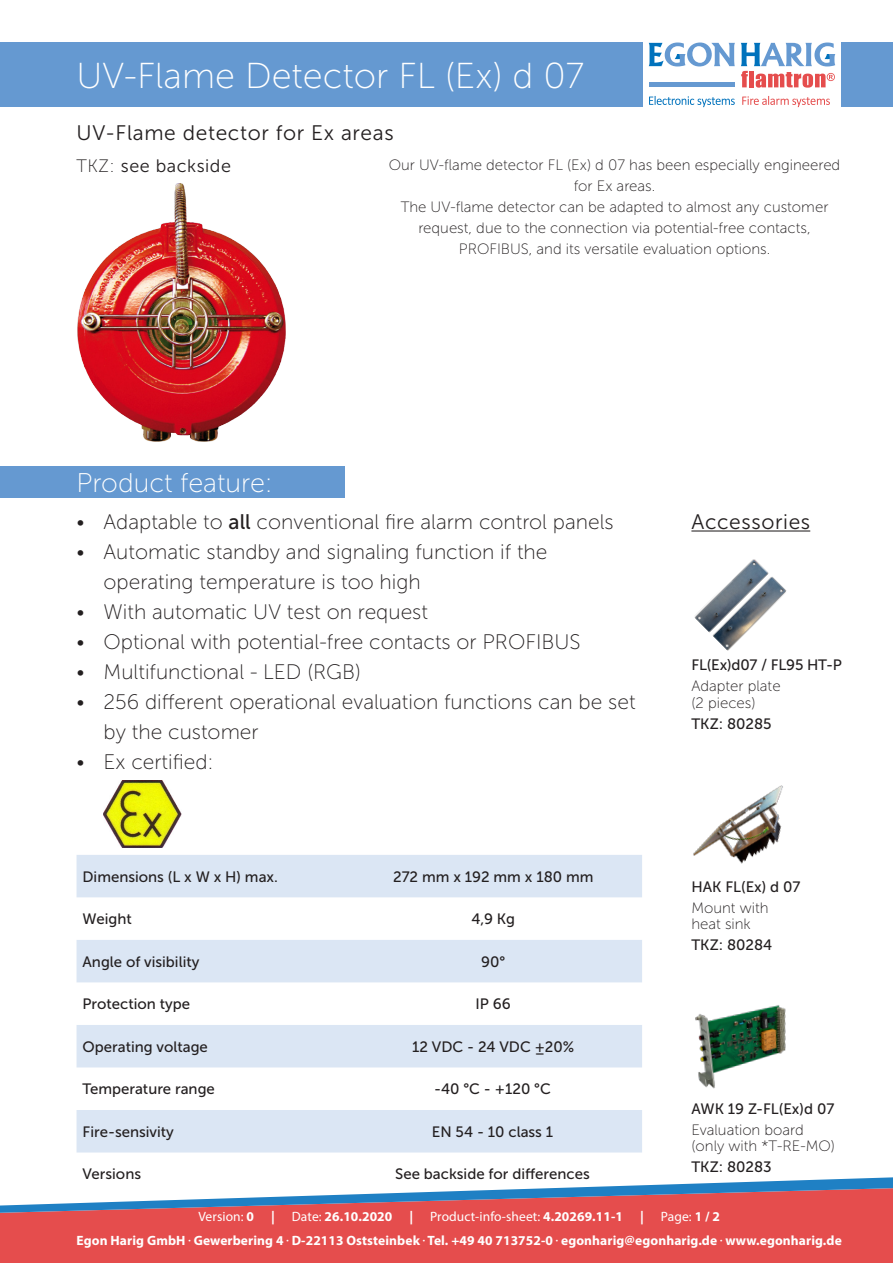
<style>
.page{position:relative;width:893px;height:1263px;background:#fff}
.page>*{position:absolute;margin:0;border:0;box-sizing:border-box;transform-origin:0 0}
.t1{font:36px "Museo Sans 100";color:#fff}
.t2{font:27px "Museo Sans 100";color:#fff}
.t3{font:21px/30px "Museo Sans 100";color:#231f20}
.t4{font:21px "Museo Sans 300";letter-spacing:.03em;color:#231f20}
.t5{font:18px "Museo Sans 300";letter-spacing:.03em;color:#231f20}
.t6{font:15px/21px "Museo Sans 100";color:#231f20;text-align:center}
.t7{font:15px "Museo Sans 500";color:#231f20}
.t8{font:700 13.5px "Myriad Pro";letter-spacing:.005em;color:#fff}
.t9{font:13.5px "Myriad Pro";letter-spacing:.005em;color:#fff}
.s1{font-family:"Museo Sans 100"}
.s2{font-family:"Museo Sans 500"}
.s3{font-weight:700}
.s4{font-weight:400}
</style>
<div class="page">
<svg style="left:77px;top:855px;width:565px;height:297px;fill:#dbe6f4"></svg>
<div style="left:0;top:43px;width:642px;height:64px;background:#6599d1"></div>
<svg style="left:649px;top:43px;width:86px;height:23px"></svg>
<hr style="left:649px;top:83px;width:85px;height:4px;background:#6599d1">
<svg style="left:741px;top:43px;width:94px;height:45px"></svg>
<svg style="left:649px;top:96px;width:86px;height:11px"></svg>
<svg style="left:742px;top:96px;width:88px;height:11px"></svg>
<div style="left:0;top:466px;width:345px;height:32px;background:#6599d1"></div>
<div style="left:842px;top:43px;width:51px;height:64px;background:#6599d1"></div>
<hr style="left:691px;top:530px;width:119px;height:1px;background:#231f20">
<div style="left:0;top:1213px;width:893px;height:47px;background:#e54d4d"></div>
<hr style="left:0;top:1260px;width:893px;height:3px;background:#e54d4d">
<svg style="left:0;top:1177px;width:893px;height:36px"></svg>
<img style="left:77px;top:184px;width:209px;height:258px">
<img style="left:103px;top:780px;width:78px;height:68px">
<img style="left:694px;top:559px;width:93px;height:92px">
<img style="left:693px;top:785px;width:90px;height:79px">
<img style="left:695px;top:1005px;width:91px;height:84px">
<p class="t1" style="left:77px;top:57px;width:509px">UV-Flame Detector FL (Ex) d 07</p>
<p class="t4" style="left:77px;top:122px;width:319px">UV-Flame detector for Ex areas</p>
<p class="t5" style="left:77px;top:156px;width:156px"><span class="s1">TKZ:</span> see backside</p>
<p class="t2" style="left:77px;top:468px;width:198px">Product feature:</p>
<p class="t6" style="left:389px;top:154px;width:453px">Our UV-flame detector FL (Ex) d 07 has been especially engineered for Ex areas.</p>
<p class="t6" style="left:401px;top:196px;width:429px">The UV-flame detector can be adapted to almost any customer request, due to the connection via potential-free contacts,</p>
<p class="t6" style="left:459px;top:238px;width:313px">PROFIBUS, and its versatile evaluation options.</p>
<p class="t3" style="left:77px;top:507px;width:539px">• Adaptable to <span class="s2">all</span> conventional fire alarm control panels</p>
<p class="t3" style="left:104px;top:537px;width:445px;text-indent:-27px">• Automatic standby and signaling function if the operating temperature is too high</p>
<p class="t3" style="left:77px;top:597px;width:353px">• With automatic UV test on request</p>
<p class="t3" style="left:77px;top:627px;width:506px">• Optional with potential-free contacts or PROFIBUS</p>
<p class="t3" style="left:77px;top:657px;width:286px">• Multifunctional - LED (RGB)</p>
<p class="t3" style="left:104px;top:687px;width:534px;text-indent:-27px">• 256 different operational evaluation functions can be set by the customer</p>
<p class="t3" style="left:77px;top:747px;width:139px">• Ex certified:</p>
<p class="t7" style="left:83px;top:868px;width:197px">Dimensions (L x W x H) max.</p>
<p class="t7" style="left:393px;top:868px;width:202px">272 mm x 192 mm x 180 mm</p>
<p class="t7" style="left:83px;top:911px;width:51px">Weight</p>
<p class="t7" style="left:472px;top:911px;width:45px">4,9 Kg</p>
<p class="t7" style="left:83px;top:953px;width:118px">Angle of visibility</p>
<p class="t7" style="left:481px;top:953px;width:26px">90°</p>
<p class="t7" style="left:83px;top:996px;width:109px">Protection type</p>
<p class="t7" style="left:476px;top:996px;width:37px">IP 66</p>
<p class="t7" style="left:83px;top:1038px;width:127px">Operating voltage</p>
<p class="t7" style="left:412px;top:1038px;width:164px">12 VDC - 24 VDC ±20%</p>
<p class="t7" style="left:83px;top:1081px;width:134px">Temperature range</p>
<p class="t7" style="left:434px;top:1081px;width:118px">-40 °C - +120 °C</p>
<p class="t7" style="left:83px;top:1123px;width:93px">Fire-sensivity</p>
<p class="t7" style="left:432px;top:1123px;width:123px">EN 54 - 10 class 1</p>
<p class="t7" style="left:83px;top:1166px;width:60px">Versions</p>
<p class="t7" style="left:395px;top:1166px;width:196px">See backside for differences</p>
<p class="t4" style="left:691px;top:510px;width:120px">Accessories</p>
<p class="t7" style="left:691px;top:657px;width:152px">FL(Ex)d07 / FL95 HT-P</p>
<p class="t6" style="left:691px;top:676px;width:91px">Adapter plate</p>
<p class="t6" style="left:691px;top:692px;width:66px">(2 pieces)</p>
<p class="t7" style="left:691px;top:716px;width:82px">TKZ: 80285</p>
<p class="t7" style="left:691px;top:878px;width:111px">HAK FL(Ex) d 07</p>
<p class="t6" style="left:691px;top:897px;width:79px">Mount with</p>
<p class="t6" style="left:691px;top:914px;width:61px">heat sink</p>
<p class="t7" style="left:691px;top:937px;width:82px">TKZ: 80284</p>
<p class="t7" style="left:691px;top:1100px;width:144px">AWK 19 Z-FL(Ex)d 07</p>
<p class="t6" style="left:691px;top:1119px;width:114px">Evaluation board</p>
<p class="t6" style="left:691px;top:1136px;width:145px">(only with *T-RE-MO)</p>
<p class="t7" style="left:691px;top:1159px;width:82px">TKZ: 80283</p>
<p class="t9" style="left:198px;top:1208px;width:57px">Version: <span class="s3">0</span></p>
<p class="t8" style="left:271px;top:1208px;width:5px">|</p>
<p class="t8" style="left:292px;top:1208px;width:102px"><span class="s4">Date:</span> 26.10.2020</p>
<p class="t8" style="left:409px;top:1208px;width:5px">|</p>
<p class="t9" style="left:430px;top:1208px;width:194px">Product-info-sheet: <span class="s3">4.20269.11-1</span></p>
<p class="t8" style="left:640px;top:1208px;width:5px">|</p>
<p class="t9" style="left:661px;top:1208px;width:61px">Page: <span class="s3">1 / 2</span></p>
<p class="t8" style="left:77px;top:1232px;width:767px">Egon Harig GmbH . Gewerbering 4 . D-22113 Oststeinbek . Tel. +49 40 713752-0 . egonharig@egonharig.de . www.egonharig.de</p>
</div>
